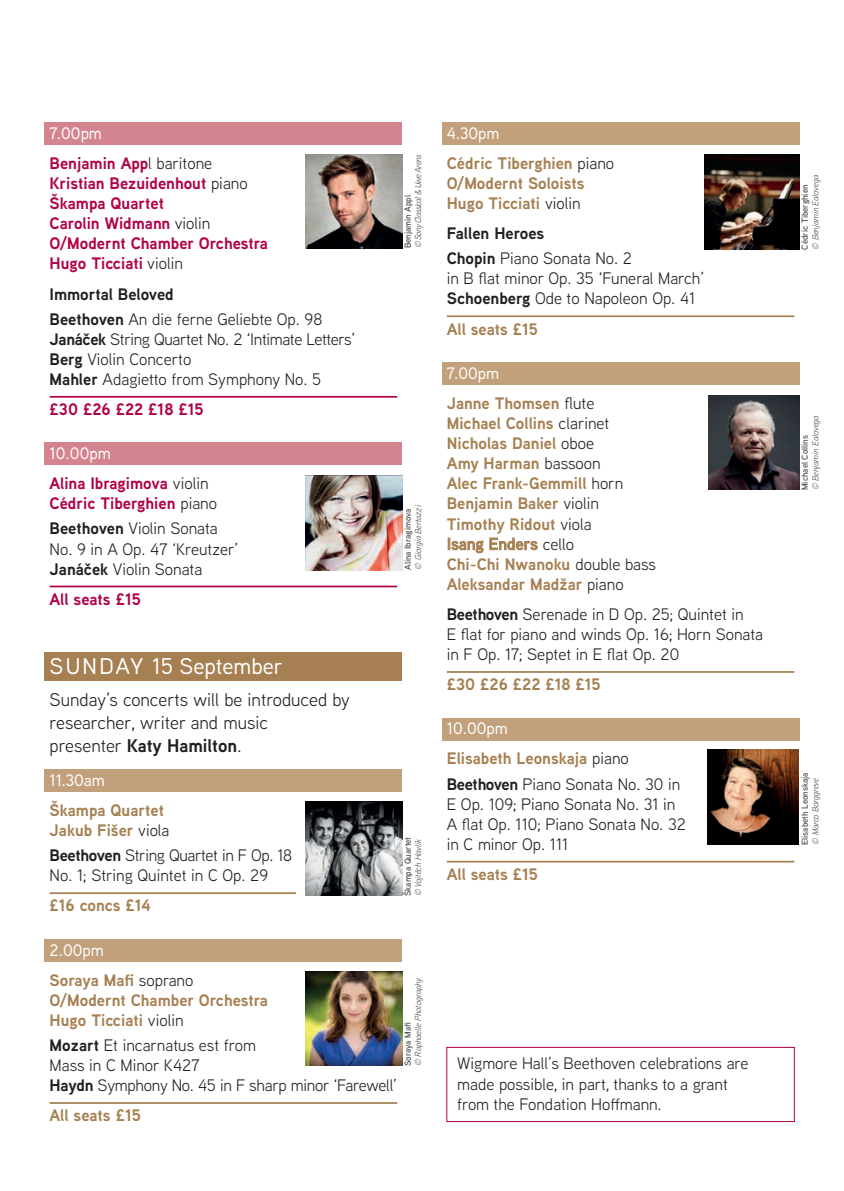
<style>
.page{position:relative;width:844px;height:1191px;background:#fff}
.page>*{position:absolute;margin:0;border:0;box-sizing:border-box;transform-origin:0 0}
.t1{font:500 22.75px "Aaux Next";color:#fff}
.t2{font:18.38px/22.8px "Aaux Next";color:#231f20}
.t3{font:16.62px/20.1px "Aaux Next";color:#231f20}
.t4{font:700 16.62px/20.1px "Aaux Next";color:#a68052}
.t5{font:700 16.62px/20.1px "Aaux Next";color:#b00249}
.t6{font:700 16.62px/25px "Aaux Next";color:#231f20}
.t7{font:500 16.62px "Aaux Next";color:#fff}
.t8{font:italic 8.75px "Aaux Next";color:#4b4c4d}
.t9{font:600 8.75px "Aaux Next";color:#4b4c4d}
.t10{font:italic 8.75px "Aaux Next";letter-spacing:-.05em;color:#4b4c4d}
.s1{font-weight:500;color:#fff}
.s2{font-weight:400;color:#231f20}
.s3{font-weight:400}
.s4{font-weight:700}
.s5{font-weight:700;color:#b00249}
.s6{font-weight:600}
</style>
<div class="page">
<div style="left:45px;top:122px;width:357px;height:23px;background:#d4848f"></div>
<hr style="left:50px;top:396px;width:347px;height:2px;background:#b00249">
<div style="left:45px;top:442px;width:357px;height:23px;background:#d4848f"></div>
<hr style="left:50px;top:585px;width:347px;height:2px;background:#b00249">
<div style="left:45px;top:653px;width:357px;height:28px;background:#a68052"></div>
<div style="left:45px;top:769px;width:357px;height:23px;background:#c1a07b"></div>
<hr style="left:50px;top:892px;width:246px;height:2px;background:#a68052">
<div style="left:45px;top:939px;width:357px;height:22px;background:#c1a07b"></div>
<hr style="left:50px;top:1102px;width:347px;height:1px;background:#a68052">
<img style="left:306px;top:155px;width:96px;height:94px">
<img style="left:306px;top:476px;width:96px;height:94px">
<img style="left:306px;top:801px;width:96px;height:95px">
<img style="left:306px;top:971px;width:96px;height:94px">
<div style="left:441px;top:122px;width:358px;height:23px;background:#c1a07b"></div>
<hr style="left:446px;top:315px;width:348px;height:2px;background:#a68052">
<div style="left:441px;top:362px;width:358px;height:23px;background:#c1a07b"></div>
<hr style="left:446px;top:671px;width:348px;height:2px;background:#a68052">
<div style="left:441px;top:717px;width:358px;height:23px;background:#c1a07b"></div>
<hr style="left:446px;top:860px;width:348px;height:2px;background:#a68052">
<img style="left:704px;top:155px;width:95px;height:94px">
<img style="left:708px;top:396px;width:91px;height:94px">
<img style="left:707px;top:750px;width:91px;height:94px">
<div style="left:446px;top:1047px;width:348px;height:75px;border:1px solid #b00249"></div>
<p class="t5" style="left:50px;top:118px;width:164px;line-height:30.1px"><span class="s1">7.00pm<br></span>Benjamin App<span class="s2">l baritone</span></p>
<p class="t5" style="left:50px;top:173px;width:220px">Kristian Bezuidenhout <span class="s2">piano<br></span>Škampa Quartet<br>Carolin Widmann <span class="s2">violin<br></span>O/Modernt Chamber Orchestra<br>Hugo Ticciati <span class="s2">violin</span></p>
<p class="t6" style="left:50px;top:281px;width:274px">Immortal Beloved<br>Beethoven <span class="s3">An die ferne Geliebte Op. 98</span></p>
<p class="t3" style="left:50px;top:328px;width:307px"><span class="s4">Janáček</span> String Quartet No. 2 ‘Intimate Letters’<br><span class="s4">Berg</span> Violin Concerto<br><span class="s4">Mahler</span> Adagietto from Symphony No. 5</p>
<p class="t5" style="left:50px;top:399px;width:155px">£30 £26 £22 £18 £15</p>
<p class="t5" style="left:50px;top:438px;width:160px;line-height:30.1px"><span class="s1">10.00pm<br></span>Alina Ibragimova <span class="s2">violin</span></p>
<p class="t3" style="left:50px;top:490px;width:170px;line-height:25px"><span class="s5">Cédric Tiberghien</span> piano<br><span class="s4">Beethoven</span> Violin Sonata</p>
<p class="t3" style="left:50px;top:538px;width:190px">No. 9 in A Op. 47 ‘Kreutzer’<br><span class="s4">Janáček</span> Violin Sonata</p>
<p class="t5" style="left:50px;top:588px;width:93px">All seats £15</p>
<p class="t10" style="left:412px;top:248px;width:95px;rotate:-90deg">© Sony Classical &amp; Uwe Arens</p>
<p class="t9" style="left:401px;top:248px;width:55px;rotate:-90deg">Benjamin Appl</p>
<p class="t9" style="left:401px;top:570px;width:63px;rotate:-90deg">Alina Ibragimova</p>
<p class="t8" style="left:412px;top:570px;width:66px;rotate:-90deg">© Giorgia Bertazzi</p>
<h1 class="t1" style="left:50px;top:650px;width:234px">SUNDAY 15 September</h1>
<p class="t2" style="left:50px;top:688px;width:302px">Sunday’s concerts will be introduced by researcher, writer and music<br>presenter <span class="s4">Katy Hamilton</span>.</p>
<p class="t7" style="left:50px;top:769px;width:57px">11.30am</p>
<p class="t4" style="left:50px;top:800px;width:121px">Škampa Quartet<br>Jakub Fišer <span class="s2">viola</span></p>
<p class="t3" style="left:50px;top:845px;width:244px"><span class="s4">Beethoven</span> String Quartet in F Op. 18<br>No. 1; String Quintet in C Op. 29</p>
<p class="t4" style="left:50px;top:895px;width:103px">£16 concs £14</p>
<p class="t4" style="left:50px;top:934px;width:145px;line-height:30.1px"><span class="s1">2.00pm<br></span>Soraya Mafi <span class="s2">soprano</span></p>
<p class="t4" style="left:50px;top:989px;width:220px">O/Modernt Chamber Orchestra<br>Hugo Ticciati <span class="s2">violin</span></p>
<p class="t3" style="left:50px;top:1034px;width:349px"><span class="s4">Mozart</span> Et incarnatus est from<br>Mass in C Minor K427<br><span class="s4">Haydn</span> Symphony No. 45 in F sharp minor ‘Farewell’</p>
<p class="t4" style="left:50px;top:1105px;width:93px">All seats £15</p>
<p class="t9" style="left:401px;top:896px;width:61px;rotate:-90deg">Škampa Quartet</p>
<p class="t8" style="left:412px;top:896px;width:58px;rotate:-90deg">© Vojtěch Havlík</p>
<p class="t8" style="left:412px;top:1065px;width:90px;rotate:-90deg">© Raphaelle Photography</p>
<p class="t9" style="left:401px;top:1065px;width:45px;rotate:-90deg">Soraya Mafi</p>
<p class="t4" style="left:446px;top:118px;width:169px;line-height:30.1px"><span class="s1">4.30pm<br></span>Cédric Tiberghien <span class="s2">piano</span></p>
<p class="t4" style="left:446px;top:173px;width:139px">O/Modernt Soloists<br>Hugo Ticciati <span class="s2">violin</span></p>
<p class="t6" style="left:446px;top:220px;width:187px">Fallen Heroes<br>Chopin <span class="s3">Piano Sonata No. 2</span></p>
<p class="t3" style="left:446px;top:268px;width:259px">in B flat minor Op. 35 ‘Funeral March’<br><span class="s4">Schoenberg</span> Ode to Napoleon Op. 41</p>
<p class="t4" style="left:446px;top:318px;width:93px">All seats £15</p>
<p class="t4" style="left:446px;top:357px;width:149px;line-height:30.1px"><span class="s1">7.00pm<br></span>Janne Thomsen <span class="s2">flute</span></p>
<p class="t4" style="left:446px;top:412px;width:211px">Michael Collins <span class="s2">clarinet<br></span>Nicholas Daniel <span class="s2">oboe<br></span>Amy Harman <span class="s2">bassoon<br></span>Alec Frank-Gemmill <span class="s2">horn<br></span>Benjamin Baker <span class="s2">violin<br></span>Timothy Ridout <span class="s2">viola<br></span><span class="s6">Isang Enders</span> <span class="s2">cello<br></span>Chi-Chi Nwanoku <span class="s2">double bass<br></span>Aleksandar Madžar <span class="s2">piano</span></p>
<p class="t3" style="left:446px;top:603px;width:318px"><span class="s4">Beethoven</span> Serenade in D Op. 25; Quintet in<br>E flat for piano and winds Op. 16; Horn Sonata in F Op. 17; Septet in E flat Op. 20</p>
<p class="t4" style="left:446px;top:674px;width:155px">£30 £26 £22 £18 £15</p>
<p class="t4" style="left:446px;top:713px;width:183px;line-height:30.1px"><span class="s1">10.00pm<br></span>Elisabeth Leonskaja <span class="s2">piano</span></p>
<p class="t3" style="left:446px;top:773px;width:240px"><span class="s4">Beethoven</span> Piano Sonata No. 30 in<br>E Op. 109; Piano Sonata No. 31 in<br>A flat Op. 110; Piano Sonata No. 32 in C minor Op. 111</p>
<p class="t4" style="left:446px;top:864px;width:93px">All seats £15</p>
<p class="t3" style="left:457px;top:1053px;width:293px">Wigmore Hall’s Beethoven celebrations are made possible, in part, thanks to a grant from the Fondation Hoffmann.</p>
<p class="t9" style="left:798px;top:250px;width:67px;rotate:-90deg">Cédric Tiberghien</p>
<p class="t8" style="left:809px;top:250px;width:76px;rotate:-90deg">© Benjamin Ealovega</p>
<p class="t8" style="left:809px;top:490px;width:76px;rotate:-90deg">© Benjamin Ealovega</p>
<p class="t9" style="left:798px;top:490px;width:57px;rotate:-90deg">Michael Collins</p>
<p class="t9" style="left:798px;top:845px;width:74px;rotate:-90deg">Elisabeth Leonskaja</p>
<p class="t8" style="left:809px;top:845px;width:68px;rotate:-90deg">© Marco Borggreve</p>
</div>
